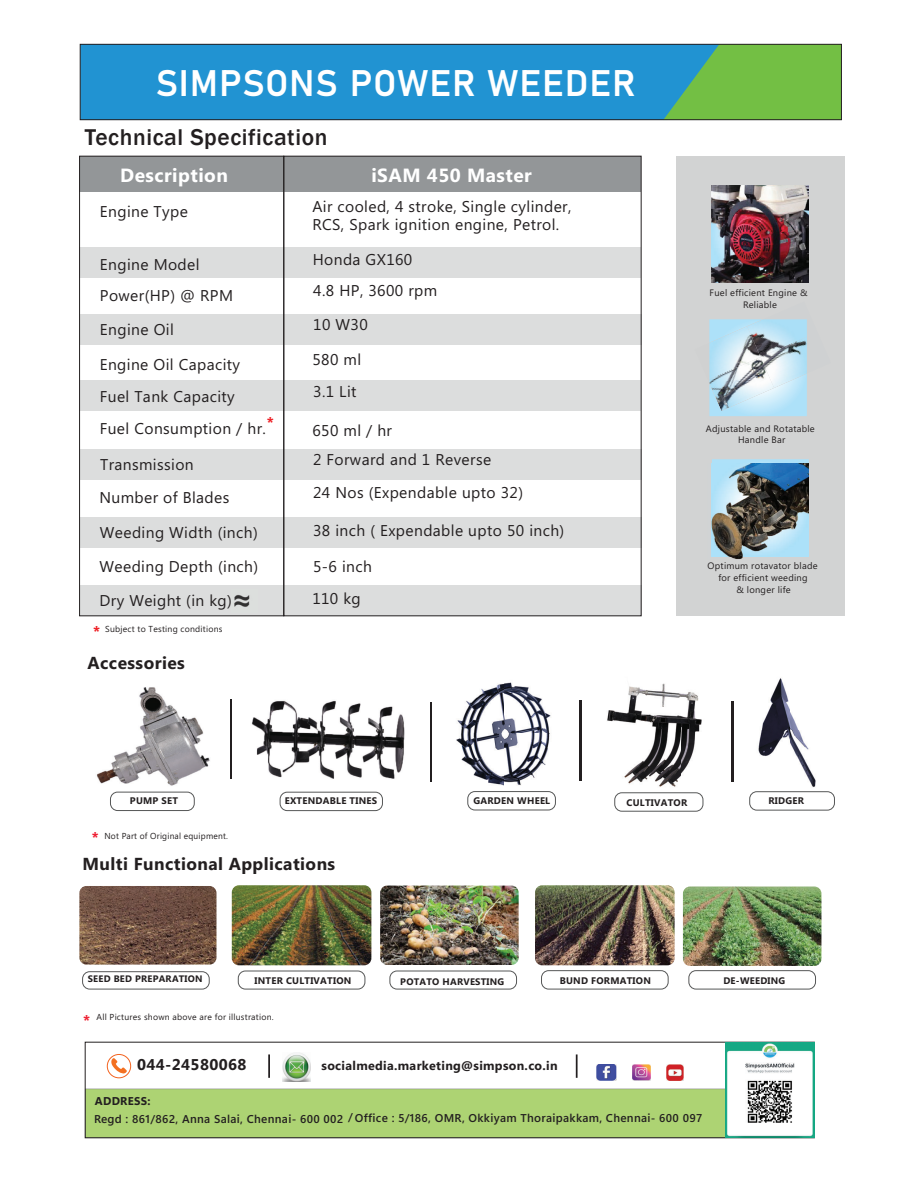
<style>
.page{position:relative;width:918px;height:1188px;background:#fff}
.page>*{position:absolute;margin:0;border:0;box-sizing:border-box;transform-origin:0 0}
.t1{font:36.45px "Bahnschrift";letter-spacing:.025em;color:#fff}
.t2{font:500 23.4px "Franklin Gothic";letter-spacing:.025em;color:#231f20}
.t3{font:700 19.05px "Microsoft Phags Pa";letter-spacing:.025em;color:#fff}
.t4{font:700 17.4px "Microsoft Phags Pa";letter-spacing:.025em;color:#231f20}
.t5{font:15.6px/31px "Microsoft Phags Pa";letter-spacing:.025em;color:#231f20}
.t6{font:700 15.6px "Microsoft Phags Pa";letter-spacing:.025em;color:#231f20}
.t7{font:700 15.6px "Microsoft Phags Pa";color:#ee1d23}
.t8{font:700 15.6px "Microsoft Phags Pa";color:#ee2031}
.t9{font:700 15.6px "Microsoft Phags Pa";color:#ee1a2e}
.t10{font:700 12.45px "Microsoft Phags Pa";letter-spacing:.025em;color:#231f20}
.t11{font:11.25px "Segoe UI Variable";letter-spacing:.025em;color:#231f20}
.t12{font:700 9.6px "Microsoft Phags Pa";letter-spacing:.025em;color:#231f20}
.t13{font:700 9.45px "Microsoft Phags Pa";letter-spacing:.025em;color:#231f20}
.t14{font:9.3px/11.2px "Microsoft Phags Pa";letter-spacing:.025em;color:#231f20;text-align:center}
.t15{font:8.7px "Microsoft Phags Pa";letter-spacing:.025em;color:#231f20}
.s1{font-weight:700;font-size:15.6px;color:#ee1d23}
</style>
<div class="page">
<div style="left:80px;top:156px;width:561px;height:36px;background:#939698"></div>
<div style="left:80px;top:247px;width:561px;height:31px;background:#dcdddd"></div>
<div style="left:80px;top:314px;width:561px;height:30px;background:#dcdddd"></div>
<div style="left:80px;top:381px;width:561px;height:30px;background:#dcdddd"></div>
<div style="left:80px;top:449px;width:561px;height:30px;background:#dcdddd"></div>
<div style="left:80px;top:517px;width:561px;height:31px;background:#dcdddd"></div>
<div style="left:80px;top:585px;width:561px;height:31px;background:#dcdddd"></div>
<div style="left:82px;top:46px;width:581px;height:72px;background:#2193d2"></div>
<svg style="left:663px;top:46px;width:177px;height:72px;background:#65b75b"></svg>
<div style="left:80px;top:44px;width:762px;height:76px;border:1px solid #231f20"></div>
<div style="left:79px;top:156px;width:205px;height:460px;border:1px solid #231f20"></div>
<div style="left:676px;top:156px;width:168px;height:460px;background:#d2d3d3"></div>
<svg style="left:712px;top:459px;width:97px;height:5px"></svg>
<img style="left:712px;top:185px;width:96px;height:97px">
<svg style="left:709px;top:319px;width:98px;height:97px;background:#b4e3f8"></svg>
<img style="left:709px;top:326px;width:38px;height:31px">
<img style="left:747px;top:319px;width:60px;height:38px">
<img style="left:709px;top:357px;width:65px;height:54px">
<img style="left:761px;top:337px;width:46px;height:51px">
<img style="left:711px;top:464px;width:98px;height:95px">
<img style="left:712px;top:464px;width:97px;height:92px">
<hr style="left:230px;top:699px;width:2px;height:80px;background:#231f20">
<hr style="left:430px;top:702px;width:2px;height:79px;background:#231f20">
<img style="left:232px;top:885px;width:139px;height:80px;border-radius:7px">
<img style="left:683px;top:887px;width:138px;height:79px;border-radius:7px">
<img style="left:535px;top:885px;width:140px;height:80px;border-radius:7px">
<img style="left:380px;top:886px;width:139px;height:79px;border-radius:7px">
<div style="left:82px;top:971px;width:127px;height:18px;border:1px solid #565757;border-radius:7px"></div>
<img style="left:79px;top:886px;width:138px;height:79px;border-radius:7px">
<div style="left:238px;top:971px;width:127px;height:18px;border:1px solid #565757;border-radius:7px"></div>
<div style="left:390px;top:971px;width:127px;height:18px;border:1px solid #565757;border-radius:7px"></div>
<div style="left:689px;top:970px;width:127px;height:19px;border:1px solid #565757;border-radius:7px"></div>
<div style="left:541px;top:970px;width:127px;height:19px;border:1px solid #565757;border-radius:7px"></div>
<img style="left:97px;top:687px;width:113px;height:99px">
<img style="left:579px;top:683px;width:155px;height:104px">
<img style="left:731px;top:702px;width:2px;height:79px">
<img style="left:580px;top:701px;width:1px;height:80px">
<img style="left:456px;top:682px;width:95px;height:104px">
<img style="left:758px;top:678px;width:58px;height:110px">
<img style="left:251px;top:700px;width:154px;height:103px">
<div style="left:110px;top:792px;width:85px;height:19px;border:1px solid #565757;border-radius:7px"></div>
<div style="left:280px;top:792px;width:103px;height:19px;border:1px solid #565757;border-radius:7px"></div>
<div style="left:468px;top:791px;width:88px;height:19px;border:1px solid #565757;border-radius:7px"></div>
<div style="left:615px;top:793px;width:88px;height:18px;border:1px solid #565757;border-radius:7px"></div>
<div style="left:749px;top:791px;width:86px;height:19px;border:1px solid #565757;border-radius:7px"></div>
<img style="left:234px;top:595px;width:16px;height:12px">
<div style="left:87px;top:1089px;width:639px;height:47px;background:#add373"></div>
<svg style="left:111px;top:1058px;width:16px;height:16px"></svg>
<div style="left:107px;top:1054px;width:24px;height:24px;border:1px solid #f36421;border-radius:50%"></div>
<img style="left:283px;top:1052px;width:28px;height:29px">
<div style="left:85px;top:1042px;width:730px;height:96px;border:1px solid #231f20"></div>
<hr style="left:268px;top:1054px;width:2px;height:24px;background:#231f20">
<hr style="left:576px;top:1054px;width:2px;height:24px;background:#231f20">
<img style="left:666px;top:1065px;width:17px;height:16px">
<img style="left:596px;top:1064px;width:20px;height:17px">
<img style="left:632px;top:1065px;width:18px;height:16px">
<img style="left:726px;top:1042px;width:88px;height:95px">
<h1 class="t1" style="left:156px;top:67px;width:482px">SIMPSONS POWER WEEDER</h1>
<h2 class="t2" style="left:85px;top:123px;width:244px">Technical Specification</h2>
<p class="t3" style="left:120px;top:164px;width:109px">Description</p>
<p class="t3" style="left:371px;top:164px;width:162px">iSAM 450 Master</p>
<p class="t5" style="left:100px;top:195px;width:90px">Engine Type</p>
<p class="t5" style="left:100px;top:248px;width:135px">Engine Model<br>Power(HP) @ RPM</p>
<p class="t5" style="left:100px;top:314px;width:75px">Engine Oil</p>
<p class="t5" style="left:100px;top:348px;width:142px">Engine Oil Capacity</p>
<p class="t5" style="left:312px;top:196px;width:261px;line-height:18.8px">Air cooled, 4 stroke, Single cylinder,<br>RCS, Spark ignition engine, Petrol.</p>
<p class="t5" style="left:313px;top:242px;width:126px;line-height:31.8px">Honda GX160<br>4.8 HP, 3600 rpm</p>
<p class="t5" style="left:313px;top:308px;width:56px">10 W30</p>
<p class="t5" style="left:312px;top:343px;width:50px;line-height:31.7px">580 ml<br>3.1 Lit</p>
<p class="t5" style="left:312px;top:415px;width:180px;line-height:29px">650 ml / hr<br>2 Forward and 1 Reverse</p>
<p class="t5" style="left:313px;top:476px;width:211px">24 Nos (Expendable upto 32)</p>
<p class="t5" style="left:313px;top:514px;width:253px">38 inch ( Expendable upto 50 inch)</p>
<p class="t5" style="left:312px;top:550px;width:61px;line-height:32.2px">5-6 inch<br>110 kg</p>
<p class="t5" style="left:100px;top:380px;width:137px">Fuel Tank Capacity</p>
<p class="t7" style="left:267px;top:414px;width:9px">*</p>
<p class="t5" style="left:100px;top:412px;width:168px">Fuel Consumption / hr.</p>
<p class="t5" style="left:100px;top:448px;width:95px">Transmission</p>
<p class="t5" style="left:99px;top:481px;width:131px">Number of Blades</p>
<p class="t5" style="left:100px;top:516px;width:159px">Weeding Width (inch)</p>
<p class="t5" style="left:100px;top:549px;width:160px;line-height:33.5px">Weeding Depth (inch)<br>Dry Weight (in kg)</p>
<p class="t15" style="left:93px;top:623px;width:131px"><span class="s1">*</span> Subject to Testing conditions</p>
<p class="t4" style="left:88px;top:653px;width:99px">Accessories</p>
<p class="t14" style="left:710px;top:287px;width:99px">Fuel efficient Engine &amp;<br>Reliable</p>
<p class="t14" style="left:706px;top:423px;width:110px">Adjustable and Rotatable<br>Handle Bar</p>
<p class="t14" style="left:708px;top:559px;width:112px;line-height:12.1px">Optimum rotavator blade for efficient weeding<br>&amp; longer life</p>
<p class="t12" style="left:130px;top:795px;width:50px">PUMP SET</p>
<p class="t12" style="left:285px;top:795px;width:94px">EXTENDABLE TINES</p>
<p class="t12" style="left:473px;top:795px;width:78px">GARDEN WHEEL</p>
<p class="t12" style="left:627px;top:797px;width:62px">CULTIVATOR</p>
<p class="t12" style="left:768px;top:795px;width:37px">RIDGER</p>
<p class="t9" style="left:92px;top:828px;width:8px">*</p>
<p class="t4" style="left:83px;top:854px;width:254px">Multi Functional Applications</p>
<p class="t15" style="left:104px;top:830px;width:125px">Not Part of Original equipment.</p>
<p class="t13" style="left:88px;top:973px;width:116px">SEED BED PREPARATION</p>
<p class="t12" style="left:254px;top:976px;width:98px">INTER CULTIVATION</p>
<p class="t13" style="left:400px;top:976px;width:106px">POTATO HARVESTING</p>
<p class="t12" style="left:560px;top:976px;width:93px">BUND FORMATION</p>
<p class="t13" style="left:723px;top:976px;width:63px">DE-WEEDING</p>
<p class="t15" style="left:97px;top:1011px;width:179px">All Pictures shown above are for illustration.</p>
<p class="t8" style="left:83px;top:1012px;width:9px">*</p>
<p class="t6" style="left:137px;top:1056px;width:111px">044-24580068</p>
<p class="t10" style="left:322px;top:1059px;width:238px">socialmedia.marketing@simpson.co.in</p>
<p class="t11" style="left:95px;top:1093px;width:57px">ADDRESS:</p>
<p class="t11" style="left:94px;top:1110px;width:610px">Regd : 861/862, Anna Salai, Chennai- 600 002 / Office : 5/186, OMR, Okkiyam Thoraipakkam, Chennai- 600 097</p>
</div>
